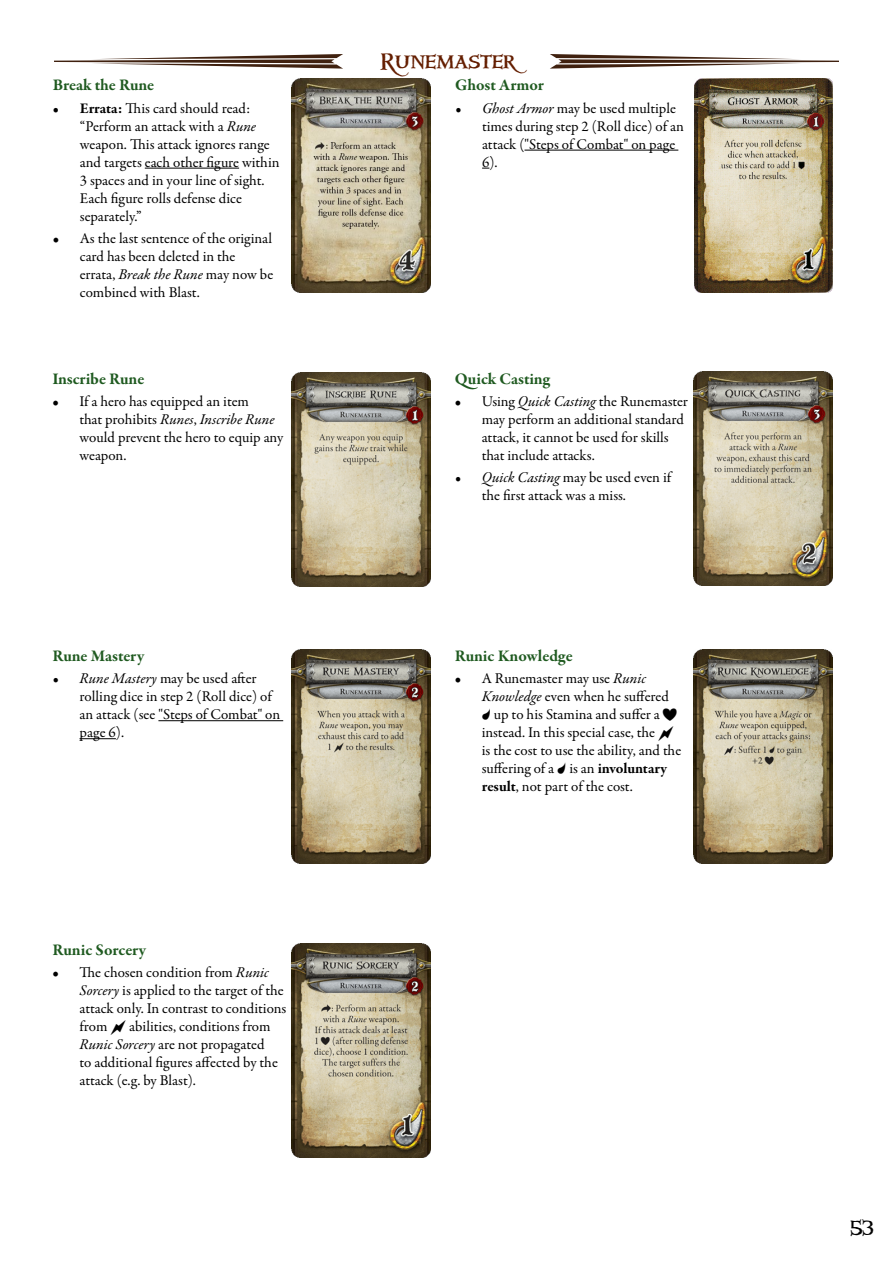
<style>
.page{position:relative;width:893px;height:1263px;background:#fff}
.page>*{position:absolute;margin:0;border:0;box-sizing:border-box;transform-origin:0 0}
.t1{font:21px "Windlass Ger";color:#641e00}
.t2{font:18px "Windlass Ger";color:#000}
.t3{font:700 16.5px "Garamond Premr Pro";color:#1f5a20}
.t4{font:15px/18px "Garamond Premr Pro";color:#000}
.s1{font-weight:700}
.s2{font-style:italic}
.s3{font-family:"Gara Scenario Descent"}
</style>
<div class="page">
<hr style="left:145px;top:168px;width:94px;height:1px;background:#000">
<img style="left:292px;top:79px;width:138px;height:214px">
<hr style="left:524px;top:150px;width:154px;height:1px;background:#000">
<img style="left:694px;top:79px;width:139px;height:214px">
<hr style="left:158px;top:720px;width:125px;height:1px;background:#000">
<hr style="left:80px;top:738px;width:36px;height:1px;background:#000">
<img style="left:291px;top:649px;width:139px;height:214px">
<img style="left:694px;top:649px;width:138px;height:214px">
<img style="left:694px;top:372px;width:138px;height:214px">
<img style="left:291px;top:372px;width:139px;height:214px">
<img style="left:291px;top:943px;width:139px;height:214px">
<svg style="left:550px;top:54px;width:289px;height:15px"></svg>
<svg style="left:54px;top:54px;width:289px;height:15px"></svg>
<p class="t3" style="left:53px;top:75px;width:103px">Break the Rune</p>
<p class="t4" style="left:80px;top:99px;width:201px;text-indent:-27px"><span class="s1">• Errata:</span> This card should read: “Perform an attack with a <span class="s2">Rune </span>weapon. This attack ignores range and targets each other figure within<br>3 spaces and in your line of sight.<br>Each figure rolls defense dice separately.”</p>
<p class="t4" style="left:80px;top:229px;width:195px;text-indent:-27px">• As the last sentence of the original card has been deleted in the errata, <span class="s2">Break the Rune</span> may now be combined with Blast.</p>
<p class="t3" style="left:52px;top:368px;width:93px">Inscribe Rune</p>
<p class="t4" style="left:79px;top:393px;width:205px;text-indent:-27px">• If a hero has equipped an item<br>that prohibits <span class="s2">Runes</span>, <span class="s2">Inscribe Rune </span>would prevent the hero to equip any weapon.</p>
<p class="t3" style="left:53px;top:646px;width:93px">Rune Mastery</p>
<p class="t4" style="left:80px;top:670px;width:202px;text-indent:-27px"><span class="s2">• Rune Mastery</span> may be used after rolling dice in step 2 (Roll dice) of an attack (see "Steps of Combat" on page 6).</p>
<p class="t3" style="left:53px;top:939px;width:95px">Runic Sorcery</p>
<p class="t4" style="left:80px;top:964px;width:208px;text-indent:-27px">• The chosen condition from <span class="s2">Runic Sorcery</span> is applied to the target of the attack only. In contrast to conditions from <span class="s3">±</span> abilities, conditions from <span class="s2">Runic Sorcery</span> are not propagated<br>to additional figures affected by the attack (e.g. by Blast).</p>
<h1 class="t1" style="left:381px;top:47px;width:148px">Runemaster</h1>
<p class="t3" style="left:455px;top:75px;width:90px">Ghost Armor</p>
<p class="t4" style="left:482px;top:99px;width:203px;text-indent:-27px"><span class="s2">• Ghost Armor</span> may be used multiple times during step 2 (Roll dice) of an attack ("Steps of Combat" on page<br>6).</p>
<p class="t3" style="left:455px;top:368px;width:97px">Quick Casting</p>
<p class="t4" style="left:482px;top:393px;width:208px;text-indent:-27px">• Using <span class="s2">Quick Casting</span> the Runemaster may perform an additional standard attack, it cannot be used for skills that include attacks.</p>
<p class="t4" style="left:482px;top:469px;width:191px;text-indent:-27px"><span class="s2">• Quick Casting</span> may be used even if the first attack was a miss.</p>
<p class="t3" style="left:455px;top:646px;width:120px">Runic Knowledge</p>
<p class="t4" style="left:482px;top:670px;width:201px;text-indent:-27px">• A Runemaster may use <span class="s2">Runic<br>Knowledge</span> even when he suffered <span class="s3">∏</span> up to his Stamina and suffer a <span class="s3">≥ </span>instead. In this special case, the<br>is the cost to use the ability, and the suffering of a <span class="s3">∏</span> is an <span class="s1">involuntary result</span>, not part of the cost.</p>
<p class="t2" style="left:851px;top:1216px;width:24px">53</p>
</div>
